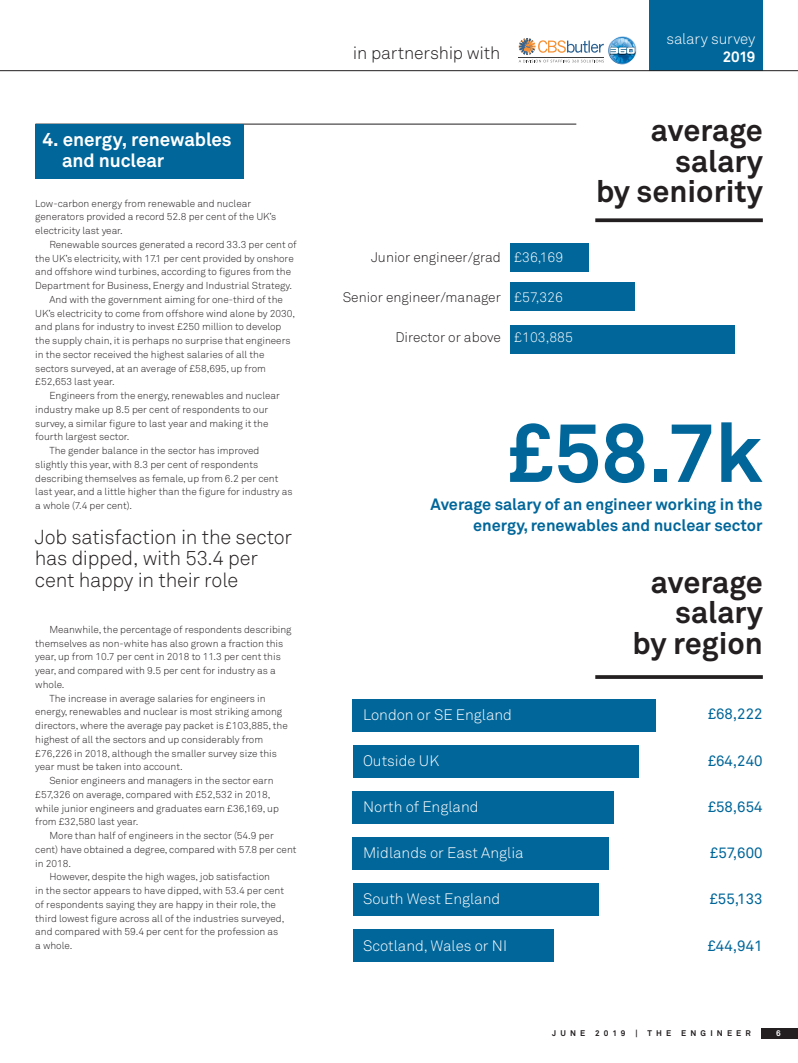
<style>
.page{position:relative;width:798px;height:1063px;background:#fff}
.page>*{position:absolute;margin:0;border:0;box-sizing:border-box;transform-origin:0 0}
.t1{font:700 82.5px "Akkurat";color:#01669a}
.t2{font:700 30.5px/30.5px "Akkurat";color:#231f20;text-align:right}
.t3{font:300 20px/21.2px "Akkurat";letter-spacing:-.01em;color:#231f20}
.t4{font:700 18.75px/21.2px "Akkurat";letter-spacing:-.005em;color:#fff}
.t5{font:300 17.5px "Akkurat";letter-spacing:-.01em;color:#231f20}
.t6{font:700 16.25px/21.2px "Akkurat";color:#01669a;text-align:right}
.t7{font:300 15px "Akkurat";color:#fff}
.t8{font:15px "Akkurat";color:#01669a}
.t9{font:700 15px "Akkurat";color:#fff}
.t10{font:300 13.75px "Akkurat";color:#231f20}
.t11{font:300 13.75px "Akkurat";color:#fff}
.t12{font:300 10px/13.8px "Akkurat";color:#231f20}
.t13{font:700 8.12px "Akkurat";letter-spacing:.515em;color:#231f20}
.t14{font:700 8.12px "Akkurat";color:#fff}
</style>
<div class="page">
<div style="left:510px;top:244px;width:78px;height:28px;background:#01669a"></div>
<div style="left:510px;top:283px;width:124px;height:28px;background:#01669a"></div>
<div style="left:510px;top:325px;width:224px;height:28px;background:#01669a"></div>
<div style="left:352px;top:699px;width:303px;height:33px;background:#01669a"></div>
<div style="left:352px;top:745px;width:286px;height:33px;background:#01669a"></div>
<div style="left:352px;top:791px;width:261px;height:33px;background:#01669a"></div>
<div style="left:352px;top:837px;width:256px;height:33px;background:#01669a"></div>
<div style="left:352px;top:883px;width:246px;height:33px;background:#01669a"></div>
<div style="left:352px;top:929px;width:201px;height:33px;background:#01669a"></div>
<svg style="left:518px;top:37px;width:118px;height:27px"></svg>
<div style="left:761px;top:1028px;width:36px;height:11px;background:#231f20"></div>
<div style="left:648px;top:0;width:114px;height:71px;background:#01669a"></div>
<hr style="left:35px;top:124px;width:541px;height:1px;background:#231f20">
<div style="left:35px;top:124px;width:209px;height:55px;background:#01669a"></div>
<svg style="left:595px;top:218px;width:167px;height:4px"></svg>
<svg style="left:595px;top:675px;width:167px;height:4px"></svg>
<hr style="left:0;top:70px;width:797px;height:1px;background:#231f20">
<h3 class="t5" style="left:353px;top:42px;width:149px">in partnership with</h3>
<h3 class="t7" style="left:666px;top:30px;width:90px">salary survey</h3>
<h3 class="t9" style="left:722px;top:47px;width:34px">2019</h3>
<h3 class="t4" style="left:62px;top:129px;width:171px;text-indent:-20px">4. energy, renewables and nuclear</h3>
<h2 class="t2" style="left:596px;top:115px;width:168px">average salary<br>by seniority</h2>
<p class="t12" style="left:35px;top:196px;width:242px">Low-carbon energy from renewable and nuclear generators provided a record 52.8 per cent of the UK’s electricity last year.</p>
<p class="t12" style="left:49px;top:238px;width:249px">Renewable sources generated a record 33.3 per cent of</p>
<p class="t12" style="left:35px;top:251px;width:260px">the UK’s electricity, with 17.1 per cent provided by onshore</p>
<p class="t12" style="left:35px;top:265px;width:257px">and offshore wind turbines, according to figures from the</p>
<p class="t12" style="left:35px;top:279px;width:258px">Department for Business, Energy and Industrial Strategy.</p>
<p class="t12" style="left:49px;top:293px;width:235px">And with the government aiming for one-third of the</p>
<p class="t12" style="left:35px;top:306px;width:261px">UK’s electricity to come from offshore wind alone by 2030,</p>
<p class="t12" style="left:35px;top:320px;width:248px">and plans for industry to invest £250 million to develop</p>
<p class="t12" style="left:35px;top:334px;width:257px">the supply chain, it is perhaps no surprise that engineers</p>
<p class="t12" style="left:35px;top:348px;width:230px">in the sector received the highest salaries of all the</p>
<p class="t12" style="left:35px;top:361px;width:232px">sectors surveyed, at an average of £58,695, up from</p>
<p class="t12" style="left:35px;top:375px;width:81px">£52,653 last year.</p>
<p class="t12" style="left:49px;top:389px;width:232px">Engineers from the energy, renewables and nuclear</p>
<p class="t12" style="left:35px;top:403px;width:234px">industry make up 8.5 per cent of respondents to our</p>
<p class="t12" style="left:35px;top:416px;width:235px">survey, a similar figure to last year and making it the</p>
<p class="t12" style="left:35px;top:430px;width:96px">fourth largest sector.</p>
<p class="t12" style="left:49px;top:444px;width:211px">The gender balance in the sector has improved</p>
<p class="t12" style="left:35px;top:458px;width:224px">slightly this year, with 8.3 per cent of respondents</p>
<p class="t12" style="left:35px;top:471px;width:244px">describing themselves as female, up from 6.2 per cent</p>
<p class="t12" style="left:35px;top:485px;width:259px">last year, and a little higher than the figure for industry as</p>
<p class="t12" style="left:35px;top:499px;width:98px">a whole (7.4 per cent).</p>
<h3 class="t10" style="left:371px;top:249px;width:131px">Junior engineer/grad</h3>
<h3 class="t10" style="left:342px;top:289px;width:160px">Senior engineer/manager</h3>
<h3 class="t10" style="left:395px;top:329px;width:107px">Director or above</h3>
<h3 class="t11" style="left:514px;top:249px;width:50px">£36,169</h3>
<h3 class="t11" style="left:514px;top:289px;width:50px">£57,326</h3>
<h3 class="t11" style="left:514px;top:329px;width:60px">£103,885</h3>
<h1 class="t1" style="left:506px;top:401px;width:257px">£58.7k</h1>
<h3 class="t6" style="left:430px;top:493px;width:333px">Average salary of an engineer working in the energy, renewables and nuclear sector</h3>
<h3 class="t3" style="left:35px;top:527px;width:259px">Job satisfaction in the sector has dipped, with 53.4 per cent happy in their role</h3>
<h2 class="t2" style="left:632px;top:567px;width:132px">average salary<br>by region</h2>
<p class="t12" style="left:49px;top:623px;width:243px">Meanwhile, the percentage of respondents describing</p>
<p class="t12" style="left:35px;top:636px;width:249px">themselves as non-white has also grown a fraction this</p>
<p class="t12" style="left:35px;top:650px;width:247px">year, up from 10.7 per cent in 2018 to 11.3 per cent this</p>
<p class="t12" style="left:35px;top:664px;width:242px">year, and compared with 9.5 per cent for industry as a</p>
<p class="t12" style="left:35px;top:678px;width:31px">whole.</p>
<p class="t12" style="left:49px;top:691px;width:217px">The increase in average salaries for engineers in</p>
<p class="t12" style="left:35px;top:705px;width:248px">energy, renewables and nuclear is most striking among</p>
<p class="t12" style="left:35px;top:719px;width:254px">directors, where the average pay packet is £103,885, the</p>
<p class="t12" style="left:35px;top:733px;width:229px">highest of all the sectors and up considerably from</p>
<p class="t12" style="left:35px;top:746px;width:243px">£76,226 in 2018, although the smaller survey size this</p>
<p class="t12" style="left:35px;top:760px;width:149px">year must be taken into account.</p>
<p class="t12" style="left:49px;top:774px;width:225px">Senior engineers and managers in the sector earn</p>
<p class="t12" style="left:35px;top:788px;width:237px">£57,326 on average, compared with £52,532 in 2018,</p>
<p class="t12" style="left:35px;top:801px;width:245px">while junior engineers and graduates earn £36,169, up</p>
<p class="t12" style="left:35px;top:815px;width:104px">from £32,580 last year.</p>
<p class="t12" style="left:49px;top:829px;width:226px">More than half of engineers in the sector (54.9 per</p>
<p class="t12" style="left:35px;top:843px;width:263px">cent) have obtained a degree, compared with 57.8 per cent</p>
<p class="t12" style="left:35px;top:856px;width:37px">in 2018.</p>
<p class="t12" style="left:49px;top:870px;width:222px">However, despite the high wages, job satisfaction</p>
<p class="t12" style="left:35px;top:884px;width:250px">in the sector appears to have dipped, with 53.4 per cent</p>
<p class="t12" style="left:35px;top:898px;width:242px">of respondents saying they are happy in their role, the</p>
<p class="t12" style="left:35px;top:911px;width:250px">third lowest figure across all of the industries surveyed,</p>
<p class="t12" style="left:35px;top:925px;width:244px">and compared with 59.4 per cent for the profession as</p>
<p class="t12" style="left:35px;top:939px;width:39px">a whole.</p>
<h3 class="t7" style="left:363px;top:705px;width:150px">London or SE England</h3>
<h3 class="t7" style="left:363px;top:752px;width:78px">Outside UK</h3>
<h3 class="t7" style="left:363px;top:798px;width:117px">North of England</h3>
<h3 class="t7" style="left:363px;top:844px;width:162px">Midlands or East Anglia</h3>
<h3 class="t7" style="left:363px;top:890px;width:139px">South West England</h3>
<h3 class="t7" style="left:363px;top:937px;width:145px">Scotland, Wales or NI</h3>
<h3 class="t8" style="left:707px;top:705px;width:56px">£68,222</h3>
<h3 class="t8" style="left:707px;top:752px;width:56px">£64,240</h3>
<h3 class="t8" style="left:707px;top:798px;width:56px">£58,654</h3>
<h3 class="t8" style="left:709px;top:844px;width:54px">£57,600</h3>
<h3 class="t8" style="left:709px;top:890px;width:54px">£55,133</h3>
<h3 class="t8" style="left:707px;top:937px;width:56px">£44,941</h3>
<p class="t13" style="left:552px;top:1028px;width:200px">JUNE 2019 | THE ENGINEER</p>
<p class="t14" style="left:775px;top:1028px;width:6px">6</p>
</div>
